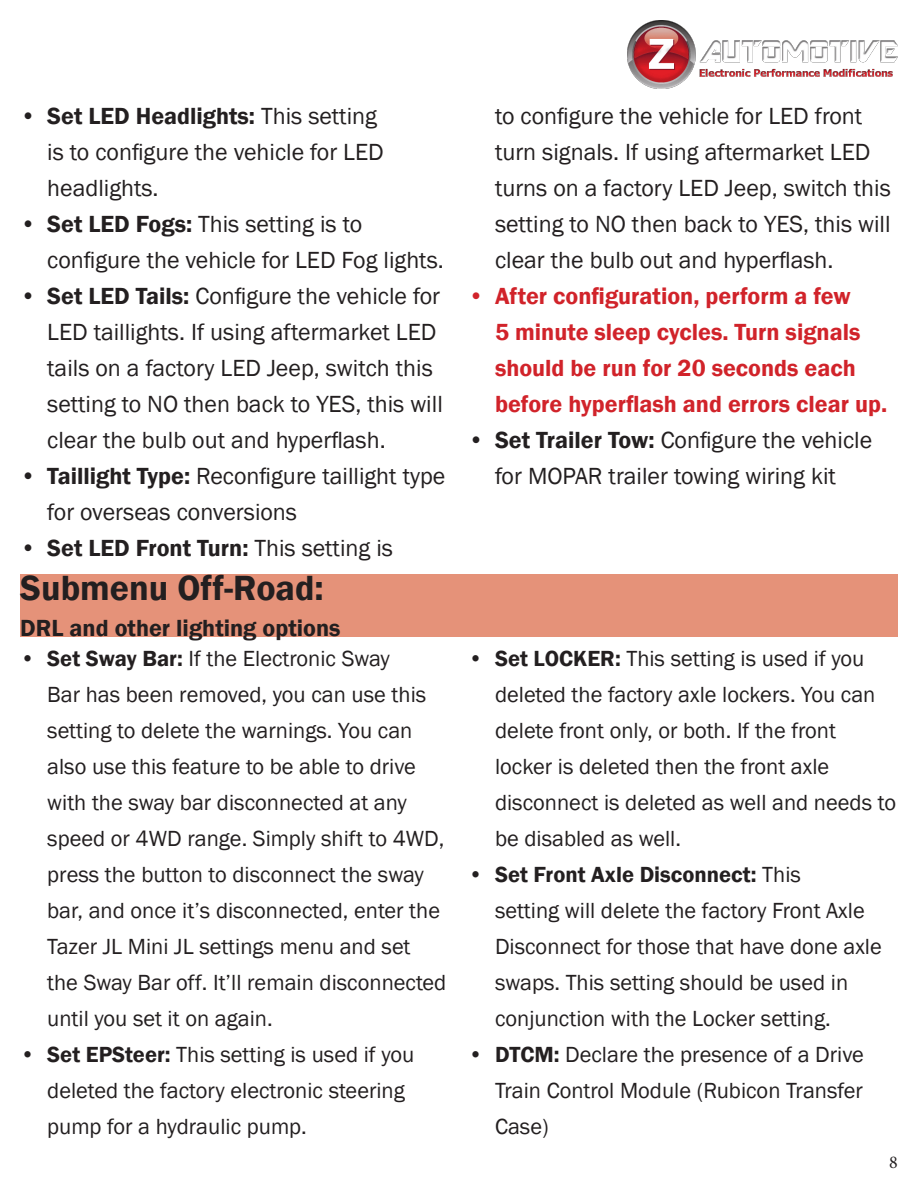
<style>
.page{position:relative;width:918px;height:1188px;background:#fff}
.page>*{position:absolute;margin:0;border:0;box-sizing:border-box;transform-origin:0 0}
.t1{font:600 36px "Franklin Gothic";color:#231f20}
.t2{font:24px/36px "Franklin Gothic";color:#231f20}
.t3{font:600 24px/36px "Franklin Gothic";color:#d1232a}
.t4{font:600 24px "Franklin Gothic";color:#231f20}
.t5{font:22.5px/36px "Franklin Gothic";color:#231f20}
.t6{font:18px "Minion Pro";color:#231f20}
.s1{font-weight:600}
.s2{font-weight:400}
</style>
<div class="page">
<img style="left:628px;top:20px;width:270px;height:69px">
<div style="left:20px;top:575px;width:878px;height:62px;background:#e59279"></div>
<p class="t2" style="left:47px;top:98px;width:338px;text-indent:-27px"><span class="s1">• Set LED Headlights:</span> This setting is to configure the vehicle for LED headlights.</p>
<p class="t2" style="left:47px;top:206px;width:398px;text-indent:-27px"><span class="s1">• Set LED Fogs:</span> This setting is to configure the vehicle for LED Fog lights.</p>
<p class="t2" style="left:47px;top:278px;width:397px;text-indent:-27px"><span class="s1">• Set LED Tails:</span> Configure the vehicle for LED taillights. If using aftermarket LED tails on a factory LED Jeep, switch this setting to NO then back to YES, this will clear the bulb out and hyperflash.</p>
<p class="t2" style="left:47px;top:458px;width:400px;text-indent:-27px"><span class="s1">• Taillight Type:</span> Reconfigure taillight type for overseas conversions</p>
<p class="t4" style="left:20px;top:533px;width:374px">• Set LED Front Turn: <span class="s2">This setting is</span></p>
<p class="t1" style="left:20px;top:566px;width:305px">Submenu Off-Road:</p>
<p class="t4" style="left:20px;top:613px;width:322px">DRL and other lighting options</p>
<p class="t5" style="left:47px;top:641px;width:401px;text-indent:-27px"><span class="s1">• Set Sway Bar:</span> If the Electronic Sway<br>Bar has been removed, you can use this setting to delete the warnings. You can also use this feature to be able to drive with the sway bar disconnected at any speed or 4WD range. Simply shift to 4WD, press the button to disconnect the sway bar, and once it’s disconnected, enter the Tazer JL Mini JL settings menu and set the Sway Bar off. It’ll remain disconnected until you set it on again.</p>
<p class="t5" style="left:47px;top:1037px;width:369px;text-indent:-27px"><span class="s1">• Set EPSteer:</span> This setting is used if you deleted the factory electronic steering pump for a hydraulic pump.</p>
<p class="t2" style="left:495px;top:98px;width:397px">to configure the vehicle for LED front turn signals. If using aftermarket LED turns on a factory LED Jeep, switch this setting to NO then back to YES, this will clear the bulb out and hyperflash.</p>
<p class="t3" style="left:495px;top:278px;width:394px;text-indent:-27px">• After configuration, perform a few<br>5 minute sleep cycles. Turn signals should be run for 20 seconds each before hyperflash and errors clear up.</p>
<p class="t2" style="left:468px;top:422px;width:406px;text-align:center"><span class="s1">• Set Trailer Tow:</span> Configure the vehicle for MOPAR trailer towing wiring kit</p>
<p class="t5" style="left:495px;top:641px;width:403px;text-indent:-27px"><span class="s1">• Set LOCKER:</span> This setting is used if you deleted the factory axle lockers. You can delete front only, or both. If the front locker is deleted then the front axle disconnect is deleted as well and needs to be disabled as well.</p>
<p class="t5" style="left:495px;top:857px;width:388px;text-indent:-27px"><span class="s1">• Set Front Axle Disconnect:</span> This<br>setting will delete the factory Front Axle Disconnect for those that have done axle swaps. This setting should be used in conjunction with the Locker setting.</p>
<p class="t5" style="left:495px;top:1037px;width:370px;text-align:justify;text-indent:-27px"><span class="s1">• DTCM:</span> Declare the presence of a Drive Train Control Module (Rubicon Transfer Case)</p>
<p class="t6" style="left:889px;top:1150px;width:10px">8</p>
</div>
